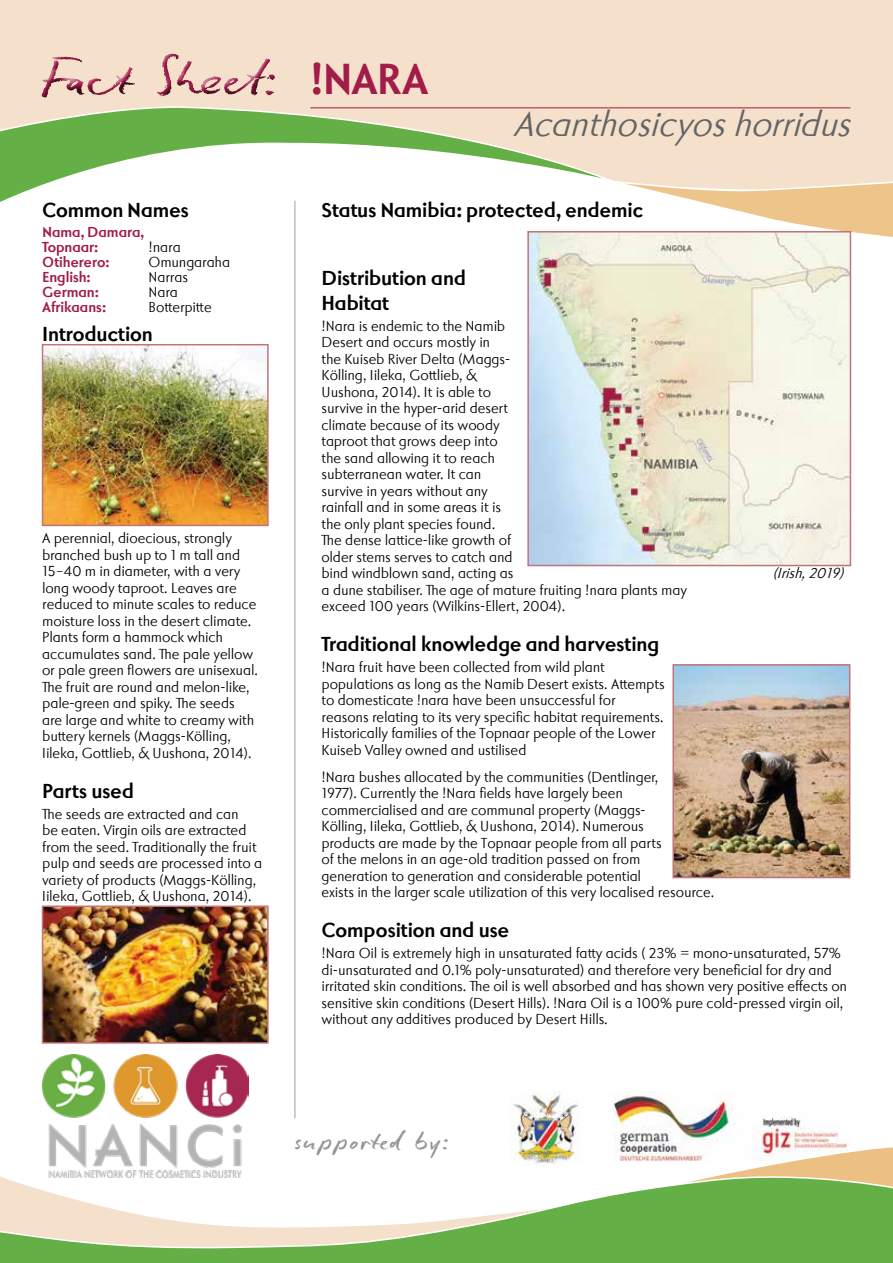
<style>
.page{position:relative;width:893px;height:1263px;background:#fff}
.page>*{position:absolute;margin:0;border:0;box-sizing:border-box;transform-origin:0 0}
.t1{font:54px "Ostora Namibia Script";color:#a21c4a}
.t2{font:700 45px "Ostora Namibia Sans";color:#a21c4a}
.t3{font:italic 36px "Ostora Namibia Sans";color:#636466}
.t4{font:27px "Ostora Namibia Script";letter-spacing:.05em;color:#939598}
.t5{font:700 21px/25.2px "Ostora Namibia Sans";color:#000}
.t6{font:15px/16.5px "Ostora Namibia Sans";letter-spacing:-.005em;color:#000}
.t7{font:700 15px/15px "Ostora Namibia Sans";color:#a21c4a}
.t8{font:italic 15px "Ostora Namibia Sans";color:#000}
</style>
<div class="page">
<img style="left:510px;top:1091px;width:337px;height:73px">
<div style="left:0;top:0;width:893px;height:180px;background:#f4e0cb"></div>
<svg style="left:0;top:107px;width:618px;height:95px"></svg>
<svg style="left:610px;top:180px;width:283px;height:61px"></svg>
<div style="left:31px;top:42px;width:252px;height:62px;background:#f4e0cb"></div>
<div style="left:33px;top:48px;width:253px;height:61px;background:#000;opacity:.75"></div>
<hr style="left:294px;top:201px;width:2px;height:917px;background:#bcbec0">
<img style="left:43px;top:1055px;width:205px;height:110px">
<svg style="left:619px;top:1144px;width:274px;height:24px"></svg>
<svg style="left:0;top:1168px;width:893px;height:95px"></svg>
<hr style="left:310px;top:107px;width:540px;height:2px;background:#b8616e">
<img style="left:45px;top:347px;width:221px;height:176px">
<div style="left:42px;top:344px;width:227px;height:182px;border:2px solid #c0747c"></div>
<img style="left:675px;top:667px;width:172px;height:208px">
<div style="left:672px;top:664px;width:178px;height:214px;border:2px solid #c0747c"></div>
<img style="left:530px;top:234px;width:318px;height:329px">
<div style="left:527px;top:231px;width:324px;height:335px;border:2px solid #c0747c"></div>
<img style="left:45px;top:908px;width:221px;height:133px">
<div style="left:42px;top:905px;width:227px;height:139px;border:2px solid #c0747c"></div>
<h1 class="t1" style="left:43px;top:44px;width:237px">Fact Sheet:</h1>
<h3 class="t5" style="left:43px;top:198px;width:148px">Common Names</h3>
<p class="t7" style="left:43px;top:224px;width:103px">Nama, Damara,<br>Topnaar:</p>
<p class="t6" style="left:149px;top:239px;width:34px">!nara</p>
<p class="t7" style="left:43px;top:254px;width:69px">Otiherero:</p>
<p class="t6" style="left:149px;top:254px;width:83px">Omungaraha</p>
<p class="t7" style="left:43px;top:269px;width:50px">English:</p>
<p class="t6" style="left:149px;top:269px;width:41px">Narras</p>
<p class="t7" style="left:43px;top:284px;width:58px">German:</p>
<p class="t6" style="left:149px;top:284px;width:31px">Nara</p>
<p class="t7" style="left:43px;top:299px;width:65px">Afrikaans:</p>
<p class="t6" style="left:149px;top:299px;width:65px">Botterpitte</p>
<h3 class="t5" style="left:43px;top:321px;width:112px">Introduction</h3>
<p class="t6" style="left:43px;top:530px;width:217px">A perennial, dioecious, strongly branched bush up to 1 m tall and 15–40 m in diameter, with a very long woody taproot. Leaves are reduced to minute scales to reduce moisture loss in the desert climate.<br>Plants form a hammock which accumulates sand. The pale yellow or pale green flowers are unisexual.<br>The fruit are round and melon-like, pale-green and spiky. The seeds are large and white to creamy with buttery kernels (Maggs-Kölling, Iileka, Gottlieb, &amp; Uushona, 2014).</p>
<h3 class="t5" style="left:43px;top:778px;width:93px">Parts used</h3>
<p class="t6" style="left:43px;top:806px;width:221px">The seeds are extracted and can<br>be eaten. Virgin oils are extracted from the seed. Traditionally the fruit pulp and seeds are processed into a variety of products (Maggs-Kölling, Iileka, Gottlieb, &amp; Uushona, 2014).</p>
<h2 class="t2" style="left:310px;top:52px;width:119px">!NARA</h2>
<h3 class="t3" style="left:514px;top:104px;width:350px">Acanthosicyoshorridus</h3>
<h3 class="t5" style="left:322px;top:198px;width:323px">Status Namibia: protected, endemic</h3>
<h3 class="t5" style="left:322px;top:265px;width:145px">Distribution and<br>Habitat</h3>
<p class="t6" style="left:322px;top:318px;width:367px">!Nara is endemic to the Namib<br>Desert and occurs mostly in<br>the Kuiseb River Delta (Maggs-<br>Kölling, Iileka, Gottlieb, &amp;<br>Uushona, 2014). It is able to<br>survive in the hyper-arid desert<br>climate because of its woody<br>taproot that grows deep into<br>the sand allowing it to reach<br>subterranean water. It can<br>survive in years without any<br>rainfall and in some areas it is<br>the only plant species found.<br>The dense lattice-like growth of<br>older stems serves to catch and<br>bind windblown sand, acting as<br>a dune stabiliser. The age of mature fruiting !nara plants may exceed 100 years (Wilkins-Ellert, 2004).</p>
<h3 class="t5" style="left:322px;top:632px;width:339px">Traditional knowledge and harvesting</h3>
<p class="t6" style="left:322px;top:659px;width:345px">!Nara fruit have been collected from wild plant populations as long as the Namib Desert exists. Attempts to domesticate !nara have been unsuccessful for reasons relating to its very specific habitat requirements.<br>Historically families of the Topnaar people of the Lower Kuiseb Valley owned and ustilised</p>
<p class="t6" style="left:322px;top:769px;width:394px">!Nara bushes allocated by the communities (Dentlinger,<br>1977). Currently the !Nara fields have largely been commercialised and are communal property (Maggs-<br>Kölling, Iileka, Gottlieb, &amp; Uushona, 2014). Numerous<br>products are made by the Topnaar people from all parts<br>of the melons in an age-old tradition passed on from<br>generation to generation and considerable potential<br>exists in the larger scale utilization of this very localised resource.</p>
<h3 class="t5" style="left:322px;top:918px;width:189px">Composition and use</h3>
<p class="t6" style="left:322px;top:945px;width:527px">!Nara Oil is extremely high in unsaturated fatty acids ( 23% = mono-unsaturated, 57% di-unsaturated and 0.1% poly-unsaturated) and therefore very beneficial for dry and irritated skin conditions. The oil is well absorbed and has shown very positive effects on sensitive skin conditions (Desert Hills). !Nara Oil is a 100% pure cold-pressed virgin oil, without any additives produced by Desert Hills.</p>
<p class="t8" style="left:773px;top:564px;width:77px">(Irish, 2019)</p>
<h3 class="t4" style="left:294px;top:1123px;width:156px">supported by:</h3>
</div>
